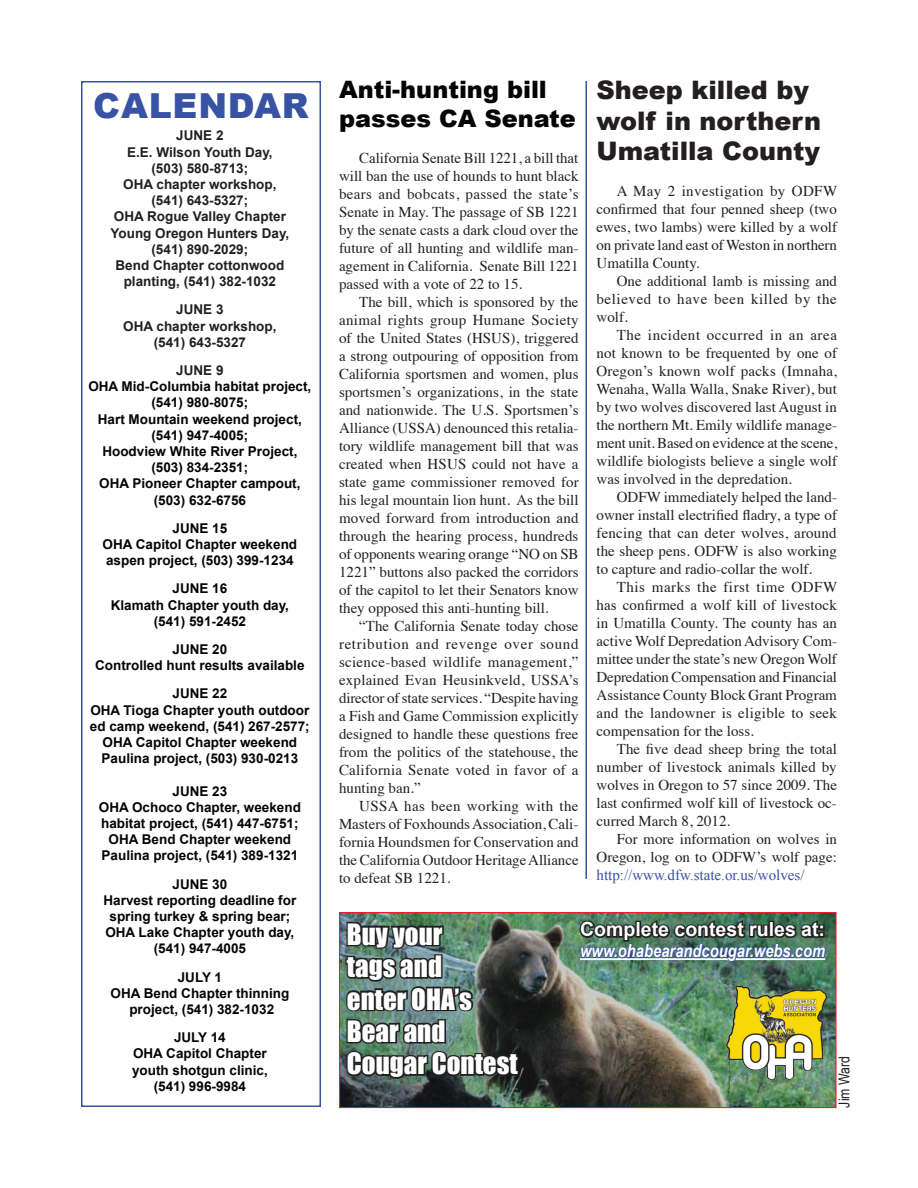
<style>
.page{position:relative;width:918px;height:1188px;background:#fff}
.page>*{position:absolute;margin:0;border:0;box-sizing:border-box;transform-origin:0 0}
.t1{font:900 34.5px "Arial";letter-spacing:.025em;color:#3853a3}
.t2{font:27px/32.4px "Impact";color:#fff}
.t3{font:900 25.5px/30.6px "Arial";color:#231f20}
.t4{font:900 24px/28.8px "Arial";color:#040503}
.t5{font:700 19.5px "Arial";color:#fff}
.t6{font:italic 700 18px "Arial Narrow";color:#fff}
.t7{font:15px/18px "Times";color:#231f20;text-align:justify}
.t8{font:15px "Times New Roman";color:#3853a3}
.t9{font:15px "Arial Narrow";color:#231f20}
.t10{font:700 13.5px/16.2px "Arial";color:#040503;text-align:center}
.t11{font:700 13.5px/16.2px "Arial";color:#231f20;text-align:center}
</style>
<div class="page">
<div style="left:81px;top:81px;width:240px;height:1026px;border:2px solid #3853a3"></div>
<img style="left:341px;top:914px;width:494px;height:192px">
<div style="left:339px;top:912px;width:498px;height:196px;border:1px solid #ee1f23"></div>
<img style="left:344px;top:920px;width:177px;height:161px">
<svg style="left:578px;top:912px;width:249px;height:51px;background:#496160"></svg>
<img style="left:726px;top:986px;width:101px;height:94px">
<hr style="left:586px;top:81px;width:1px;height:798px;background:#3853a3">
<h1 class="t1" style="left:93px;top:80px;width:217px">CALENDAR</h1>
<p class="t11" style="left:111px;top:128px;width:180px">JUNE 2<br>E.E. Wilson Youth Day, (503) 580-8713;<br>OHA chapter workshop, (541) 643-5327;<br>OHA Rogue Valley Chapter<br>Young Oregon Hunters Day, (541) 890-2029;<br>Bend Chapter cottonwood planting, (541) 382-1032</p>
<p class="t11" style="left:123px;top:302px;width:155px">JUNE 3<br>OHA chapter workshop, (541) 643-5327</p>
<p class="t11" style="left:176px;top:363px;width:49px">JUNE 9</p>
<p class="t10" style="left:88px;top:379px;width:225px">OHA Mid-Columbia habitat project, (541) 980-8075;<br>Hart Mountain weekend project, (541) 947-4005;<br>Hoodview White River Project, (503) 834-2351;<br>OHA Pioneer Chapter campout, (503) 632-6756</p>
<p class="t10" style="left:103px;top:520px;width:196px">JUNE 15<br>OHA Capitol Chapter weekend aspen project, (503) 399-1234</p>
<p class="t10" style="left:111px;top:581px;width:180px">JUNE 16<br>Klamath Chapter youth day, (541) 591-2452</p>
<p class="t10" style="left:95px;top:642px;width:211px">JUNE 20<br>Controlled hunt results available</p>
<p class="t10" style="left:90px;top:686px;width:221px">JUNE 22<br>OHA Tioga Chapter youth outdoor ed camp weekend, (541) 267-2577;<br>OHA Capitol Chapter weekend<br>Paulina project, (503) 930-0213</p>
<p class="t10" style="left:99px;top:783px;width:204px">JUNE 23<br>OHA Ochoco Chapter, weekend habitat project, (541) 447-6751;<br>OHA Bend Chapter weekend<br>Paulina project, (541) 389-1321</p>
<p class="t10" style="left:103px;top:876px;width:194px">JUNE 30<br>Harvest reporting deadline for spring turkey &amp; spring bear;<br>OHA Lake Chapter youth day, (541) 947-4005</p>
<p class="t10" style="left:111px;top:969px;width:180px">JULY 1<br>OHA Bend Chapter thinning project, (541) 382-1032</p>
<p class="t10" style="left:132px;top:1030px;width:137px">JULY 14<br>OHA Capitol Chapter youth shotgun clinic, (541) 996-9984</p>
<h3 class="t4" style="left:339px;top:74px;width:238px">Anti-hunting bill passes CA Senate</h3>
<p class="t7" style="left:339px;top:148px;width:241px;text-indent:20px">California Senate Bill 1221, a bill that will ban the use of hounds to hunt black bears and bobcats, passed the state’s Senate in May. The passage of SB 1221 by the senate casts a dark cloud over the future of all hunting and wildlife man&shy;agement in California. Senate Bill 1221 passed with a vote of 22 to 15.</p>
<p class="t7" style="left:339px;top:292px;width:241px;text-indent:20px">The bill, which is sponsored by the animal rights group Humane Society of the United States (HSUS), triggered a strong outpouring of opposition from California sportsmen and women, plus sportsmen’s organizations, in the state and nationwide. The U.S. Sportsmen’s Alliance (USSA) denounced this retalia&shy;tory wildlife management bill that was created when HSUS could not have a state game commissioner removed for his legal mountain lion hunt. As the bill moved forward from introduction and through the hearing process, hundreds of opponents wearing orange “NO on SB 1221” buttons also packed the corridors of the capitol to let their Senators know they opposed this anti-hunting bill.</p>
<p class="t7" style="left:339px;top:616px;width:241px;text-indent:20px">“The California Senate today chose retribution and revenge over sound science-based wildlife management,” explained Evan Heusinkveld, USSA’s director of state services. “Despite having a Fish and Game Commission explicitly designed to handle these questions free from the politics of the statehouse, the California Senate voted in favor of a hunting ban.”</p>
<p class="t7" style="left:339px;top:796px;width:241px;text-indent:20px">USSA has been working with the Masters of Foxhounds Association, Cali&shy;fornia Houndsmen for Conservation and the California Outdoor Heritage Alliance to defeat SB 1221.</p>
<h3 class="t3" style="left:597px;top:74px;width:226px">Sheep killed by wolf in northern<br>Umatilla County</h3>
<p class="t7" style="left:597px;top:181px;width:242px;text-indent:20px">A May 2 investigation by ODFW confirmed that four penned sheep (two ewes, two lambs) were killed by a wolf on private land east of Weston in northern Umatilla County.</p>
<p class="t7" style="left:597px;top:271px;width:242px;text-indent:20px">One additional lamb is missing and believed to have been killed by the wolf.</p>
<p class="t7" style="left:597px;top:325px;width:242px;text-indent:20px">The incident occurred in an area not known to be frequented by one of Oregon’s known wolf packs (Imnaha, Wenaha, Walla Walla, Snake River), but by two wolves discovered last August in the northern Mt. Emily wildlife manage&shy;ment unit. Based on evidence at the scene, wildlife biologists believe a single wolf was involved in the depredation.</p>
<p class="t7" style="left:597px;top:487px;width:242px;text-indent:20px">ODFW immediately helped the land&shy;owner install electrified fladry, a type of fencing that can deter wolves, around the sheep pens. ODFW is also working to capture and radio-collar the wolf.</p>
<p class="t7" style="left:597px;top:577px;width:242px;text-indent:20px">This marks the first time ODFW has confirmed a wolf kill of livestock in Umatilla County. The county has an active Wolf Depredation Advisory Com&shy;mittee under the state’s new Oregon Wolf Depredation Compensation and Financial Assistance County Block Grant Program and the landowner is eligible to seek compensation for the loss.</p>
<p class="t7" style="left:597px;top:739px;width:242px;text-indent:20px">The five dead sheep bring the total number of livestock animals killed by wolves in Oregon to 57 since 2009. The last confirmed wolf kill of livestock oc&shy;curred March 8, 2012.</p>
<p class="t7" style="left:597px;top:829px;width:242px;text-align:right">For more information on wolves in<br>Oregon, log on to ODFW’s wolf page:</p>
<p class="t8" style="left:597px;top:865px;width:210px">http://www.dfw.state.or.us/wolves/</p>
<h2 class="t2" style="left:347px;top:917px;width:172px">Buy your<br>tags and<br>enter OHA’s<br>Bear and<br>Cougar Contest</h2>
<h3 class="t5" style="left:580px;top:917px;width:246px">Complete contest rules at:</h3>
<p class="t6" style="left:580px;top:937px;width:247px">www.ohabearandcougar.webs.com</p>
<p class="t9" style="left:833px;top:1108px;width:53px;rotate:-90deg">Jim Ward</p>
</div>
